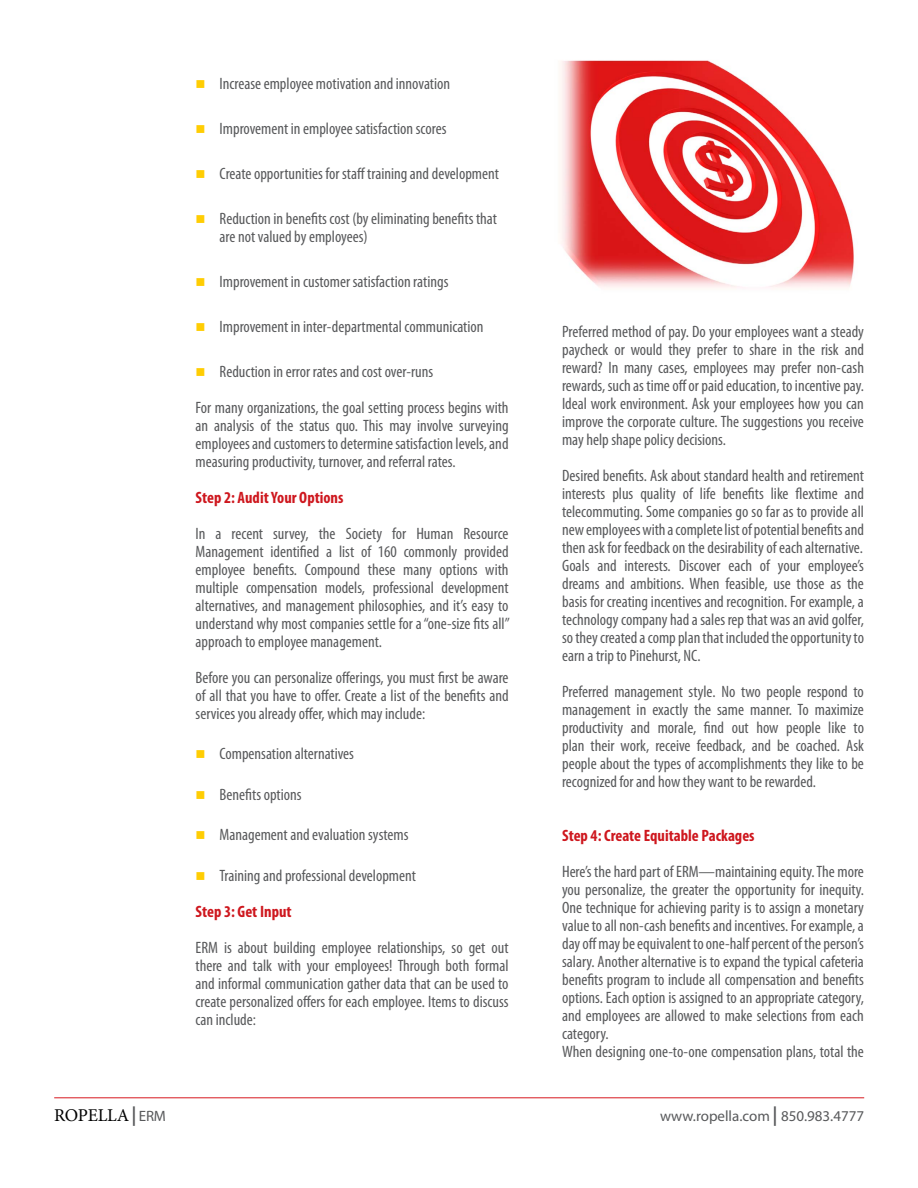
<style>
.page{position:relative;width:918px;height:1188px;background:#fff}
.page>*{position:absolute;margin:0;border:0;box-sizing:border-box;transform-origin:0 0}
.t1{font:18px "Minion Pro";letter-spacing:-.02em;color:#000}
.t2{font:condensed 16.5px/18px "Myriad Pro";color:#58595b;text-align:justify}
.t3{font:700 condensed 16.5px "Myriad Pro";color:#ce171e}
.t4{font:15px "Myriad Pro";color:#58595b}
.s1{color:#ffcd03}
.s2{font-weight:700;color:#ce171e}
.s3{font-family:"Myriad Pro";font-weight:600;font-size:19.5px;color:#58595b}
.s4{font-family:"Myriad Pro";font-size:15px;color:#58595b}
.s5{font-weight:600;font-size:19.5px}
</style>
<div class="page">
<hr style="left:54px;top:1097px;width:810px;height:1px;background:#d71920">
<img style="left:561px;top:60px;width:293px;height:228px">
<p class="t2" style="left:196px;top:74px;width:256px"><span class="s1">■</span> Increase employee motivation and innovation</p>
<p class="t2" style="left:196px;top:119px;width:252px"><span class="s1">■</span> Improvement in employee satisfaction scores</p>
<p class="t2" style="left:196px;top:164px;width:305px"><span class="s1">■</span> Create opportunities for staff training and development</p>
<p class="t2" style="left:220px;top:209px;width:279px;text-indent:-24px"><span class="s1">■</span> Reduction in benefits cost (by eliminating benefits that are not valued by employees)</p>
<p class="t2" style="left:196px;top:272px;width:254px"><span class="s1">■</span> Improvement in customer satisfaction ratings</p>
<p class="t2" style="left:196px;top:317px;width:289px"><span class="s1">■</span> Improvement in inter-departmental communication</p>
<p class="t2" style="left:196px;top:353px;width:315px;line-height:36px"><span class="s1">■</span> Reduction in error rates and cost over-runs<br>For many organizations, the goal setting process begins with</p>
<p class="t2" style="left:196px;top:416px;width:315px">an analysis of the status quo. This may involve surveying employees and customers to determine satisfaction levels, and measuring productivity, turnover, and referral rates.</p>
<p class="t3" style="left:196px;top:487px;width:149px">Step 2: Audit Your Options</p>
<p class="t2" style="left:196px;top:524px;width:316px">In a recent survey, the Society for Human Resource Management identified a list of 160 commonly provided employee benefits. Compound these many options with multiple compensation models, professional development alternatives, and management philosophies, and it’s easy to understand why most companies settle for a “one-size fits all” approach to employee management.</p>
<p class="t2" style="left:196px;top:668px;width:315px">Before you can personalize offerings, you must first be aware of all that you have to offer. Create a list of the benefits and services you already offer, which may include:</p>
<p class="t2" style="left:196px;top:745px;width:160px"><span class="s1">■</span> Compensation alternatives</p>
<p class="t2" style="left:196px;top:785px;width:108px"><span class="s1">■</span> Benefits options</p>
<p class="t2" style="left:196px;top:826px;width:214px"><span class="s1">■</span> Management and evaluation systems</p>
<p class="t2" style="left:196px;top:857px;width:222px;line-height:36px"><span class="s1">■</span> Training and professional development<br><span class="s2">Step 3: Get Input</span></p>
<p class="t2" style="left:196px;top:938px;width:315px">ERM is about building employee relationships, so get out there and talk with your employees! Through both formal and informal communication gather data that can be used to create personalized offers for each employee. Items to discuss can include:</p>
<p class="t2" style="left:562px;top:323px;width:303px">Preferred method of pay. Do your employees want a steady paycheck or would they prefer to share in the risk and reward? In many cases, employees may prefer non-cash rewards, such as time off or paid education, to incentive pay.<br>Ideal work environment. Ask your employees how you can improve the corporate culture. The suggestions you receive may help shape policy decisions.</p>
<p class="t2" style="left:562px;top:467px;width:303px">Desired benefits. Ask about standard health and retirement interests plus quality of life benefits like flextime and telecommuting. Some companies go so far as to provide all new employees with a complete list of potential benefits and then ask for feedback on the desirability of each alternative.<br>Goals and interests. Discover each of your employee’s dreams and ambitions. When feasible, use those as the basis for creating incentives and recognition. For example, a technology company had a sales rep that was an avid golfer, so they created a comp plan that included the opportunity to earn a trip to Pinehurst, NC.</p>
<p class="t2" style="left:562px;top:683px;width:303px">Preferred management style. No two people respond to management in exactly the same manner. To maximize productivity and morale, find out how people like to plan their work, receive feedback, and be coached. Ask people about the types of accomplishments they like to be recognized for and how they want to be rewarded.</p>
<p class="t3" style="left:562px;top:825px;width:194px">Step 4: Create Equitable Packages</p>
<p class="t2" style="left:562px;top:863px;width:303px;text-align:left">Here’s the hard part of ERM—maintaining equity. The more you personalize, the greater the opportunity for inequity.<br>One technique for achieving parity is to assign a monetary value to all non-cash benefits and incentives. For example, a day off may be equivalent to one-half percent of the person’s salary. Another alternative is to expand the typical cafeteria benefits program to include all compensation and benefits options. Each option is assigned to an appropriate category, and employees are allowed to make selections from each category.<br>When designing one-to-one compensation plans, total the</p>
<p class="t1" style="left:54px;top:1103px;width:113px">ROPELLA<span class="s3">|</span> <span class="s4">ERM</span></p>
<p class="t4" style="left:660px;top:1106px;width:206px">www.ropella.com <span class="s5">|</span> 850.983.4777</p>
</div>
